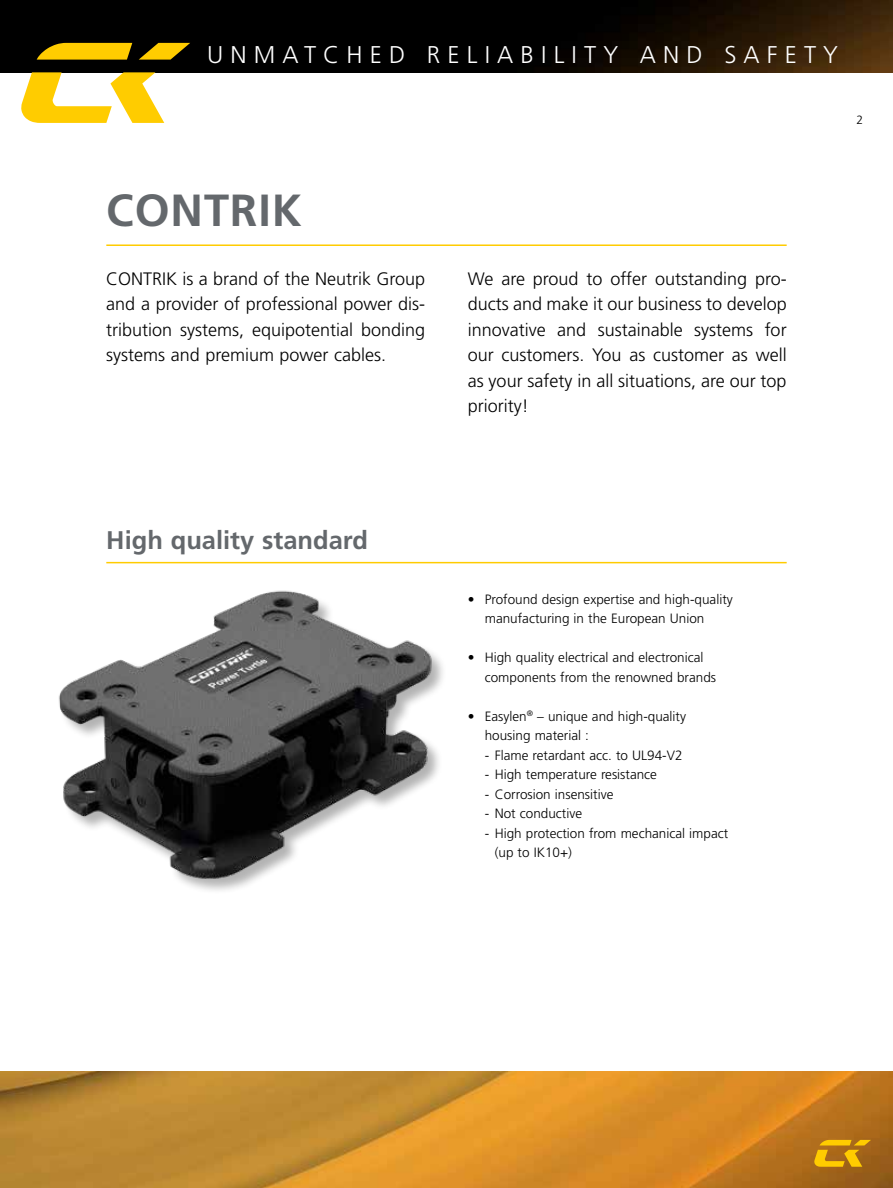
<style>
.page{position:relative;width:893px;height:1188px;background:#fff}
.page>*{position:absolute;margin:0;border:0;box-sizing:border-box;transform-origin:0 0}
.t1{font:700 45px "Frutiger";letter-spacing:.02em;color:#64686c}
.t2{font:700 25.5px "Frutiger";color:#64686c}
.t3{font:300 24.15px "Frutiger";letter-spacing:.295em;color:#fff}
.t4{font:300 18px/25.5px "Frutiger";color:#000;text-align:justify}
.t5{font:300 13.5px/19.5px "Frutiger";color:#000}
.t6{font:300 12px "Frutiger";color:#000}
</style>
<div class="page">
<img style="left:0;top:0;width:893px;height:72px">
<img style="left:0;top:1071px;width:893px;height:117px">
<svg style="left:37px;top:43px;width:95px;height:17px;background:#ddb000"></svg>
<svg style="left:139px;top:43px;width:51px;height:17px"></svg>
<svg style="left:21px;top:72px;width:143px;height:51px"></svg>
<svg style="left:814px;top:1140px;width:57px;height:27px;background:#cc920e"></svg>
<hr style="left:106px;top:562px;width:681px;height:1px;background:#fc0">
<hr style="left:106px;top:244px;width:681px;height:2px;background:#fc0">
<img style="left:59px;top:561px;width:387px;height:330px">
<h3 class="t3" style="left:207px;top:41px;width:632px">UNMATCHED RELIABILITY AND SAFETY</h3>
<p class="t6" style="left:856px;top:113px;width:8px">2</p>
<h1 class="t1" style="left:106px;top:184px;width:197px">CONTRIK</h1>
<h3 class="t4" style="left:106px;top:266px;width:320px">CONTRIK is a brand of the Neutrik Group and a provider of professional power dis&shy;tribution systems, equipotential bonding systems and premium power cables.</h3>
<h3 class="t4" style="left:468px;top:266px;width:320px">We are proud to offer outstanding pro&shy;ducts and make it our business to develop innovative and sustainable systems for our customers. You as customer as well as your safety in all situations, are our top priority!</h3>
<h2 class="t2" style="left:106px;top:525px;width:263px">High quality standard</h2>
<p class="t5" style="left:485px;top:589px;width:250px;text-indent:-17px">• Profound design expertise and high-quality manufacturing in the European Union</p>
<p class="t5" style="left:485px;top:648px;width:233px;text-indent:-17px">• High quality electrical and electronical components from the renowned brands</p>
<p class="t5" style="left:485px;top:706px;width:203px;text-indent:-17px">• Easylen<sup>®</sup> – unique and high-quality housing material :</p>
<p class="t5" style="left:485px;top:745px;width:199px">- Flame retardant acc. to UL94-V2</p>
<p class="t5" style="left:485px;top:765px;width:174px">- High temperature resistance</p>
<p class="t5" style="left:485px;top:784px;width:130px">- Corrosion insensitive</p>
<p class="t5" style="left:485px;top:804px;width:99px">- Not conductive</p>
<p class="t5" style="left:495px;top:823px;width:235px;text-indent:-10px">- High protection from mechanical impact (up to IK10+)</p>
</div>
